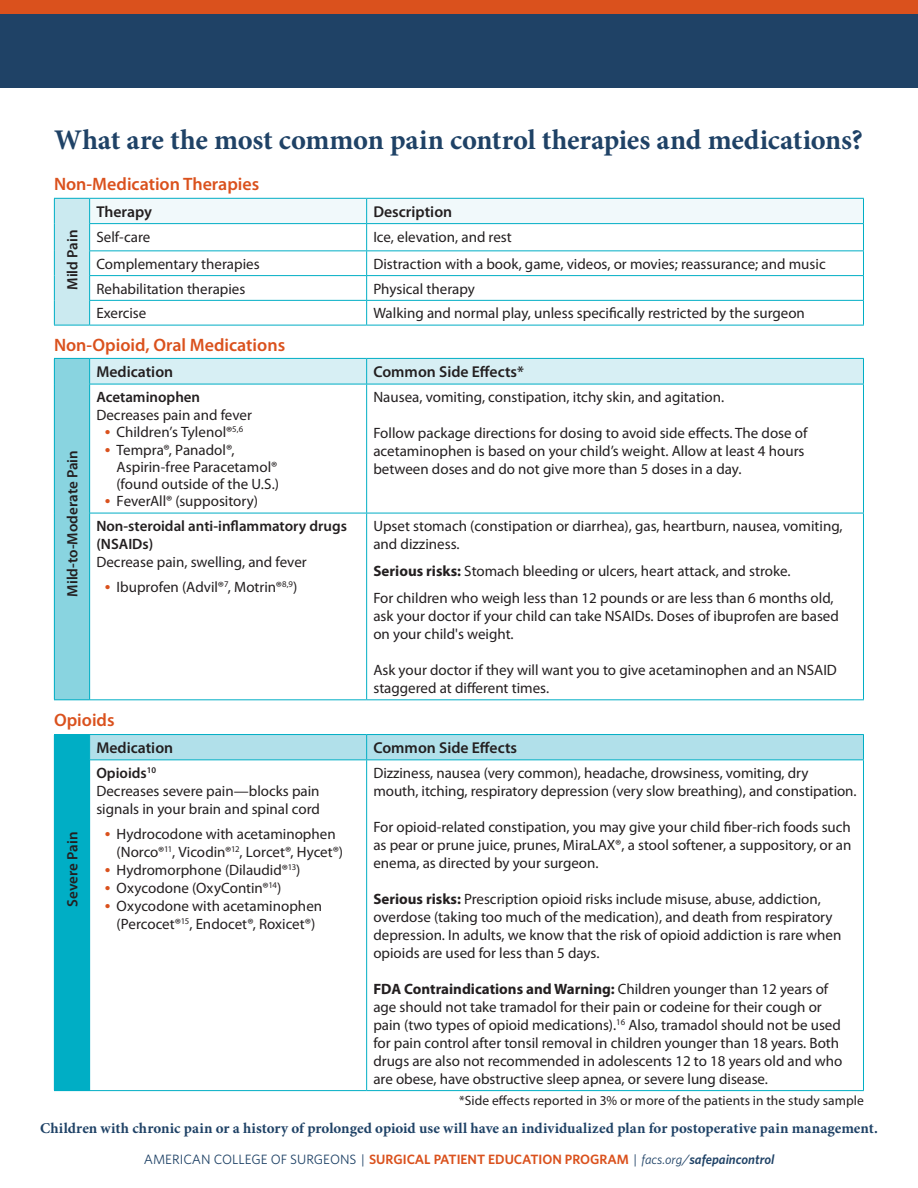
<style>
.page{position:relative;width:918px;height:1188px;background:#fff}
.page>*{position:absolute;margin:0;border:0;box-sizing:border-box;transform-origin:0 0}
.t1{font:700 28.5px "Minion Pro";letter-spacing:-.01em;color:#1f4266}
.t2{font:600 18px "Myriad Pro";color:#da511d}
.t3{font:600 15.75px "Myriad Pro";color:#231f20}
.t4{font:15px/18px "Myriad Pro";color:#231f20}
.t5{font:700 15px "Minion Pro";letter-spacing:.005em;color:#1f4266}
.t6{font:600 15px/18px "Myriad Pro";color:#231f20}
.t7{font:600 13.5px "Whitney";color:#da511d}
.t8{font:13.5px "Myriad Pro";letter-spacing:.005em;color:#231f20}
.s1{font-family:"Century Schoolbook";font-weight:700;color:#da511d}
.s2{font-weight:700}
.s3{font-weight:600}
.s4{font-weight:400;color:#1f4266}
.s5{font-weight:400;font-style:italic;color:#1f4266}
.s6{font-style:italic;color:#1f4266}
</style>
<div class="page">
<div style="left:0;top:0;width:918px;height:87px;background:#1f4266"></div>
<div style="left:0;top:0;width:918px;height:14px;background:#da511d"></div>
<div style="left:54px;top:198px;width:36px;height:127px;background:#cbeaf0"></div>
<hr style="left:54px;top:198px;width:36px;height:1px;background:#00aec5">
<svg style="left:54px;top:199px;width:1px;height:126px"></svg>
<svg style="left:89px;top:198px;width:775px;height:127px"></svg>
<hr style="left:54px;top:325px;width:36px;height:1px;background:#00aec5">
<hr style="left:90px;top:325px;width:277px;height:1px;background:#00aec5">
<hr style="left:367px;top:325px;width:497px;height:1px;background:#00aec5">
<div style="left:54px;top:358px;width:36px;height:342px;background:#89d4e0"></div>
<hr style="left:54px;top:358px;width:36px;height:1px;background:#00aec5">
<svg style="left:54px;top:359px;width:1px;height:25px"></svg>
<svg style="left:89px;top:358px;width:775px;height:26px;background:#caebf1"></svg>
<hr style="left:54px;top:384px;width:1px;height:129px;background:#00aec5">
<hr style="left:89px;top:384px;width:278px;height:1px;background:#00aec5">
<hr style="left:89px;top:384px;width:1px;height:129px;background:#00aec5">
<hr style="left:367px;top:384px;width:497px;height:1px;background:#00aec5">
<hr style="left:366px;top:384px;width:1px;height:129px;background:#00aec5">
<hr style="left:863px;top:384px;width:1px;height:129px;background:#00aec5">
<hr style="left:54px;top:513px;width:1px;height:186px;background:#00aec5">
<hr style="left:89px;top:513px;width:278px;height:1px;background:#00aec5">
<hr style="left:89px;top:513px;width:1px;height:186px;background:#00aec5">
<hr style="left:367px;top:513px;width:497px;height:1px;background:#00aec5">
<hr style="left:366px;top:513px;width:1px;height:186px;background:#00aec5">
<hr style="left:863px;top:513px;width:1px;height:186px;background:#00aec5">
<hr style="left:54px;top:699px;width:36px;height:1px;background:#00aec5">
<hr style="left:90px;top:699px;width:277px;height:1px;background:#00aec5">
<hr style="left:367px;top:699px;width:497px;height:1px;background:#00aec5">
<div style="left:54px;top:735px;width:36px;height:356px;background:#00aec5"></div>
<hr style="left:54px;top:734px;width:36px;height:1px;background:#00aec5">
<hr style="left:90px;top:734px;width:277px;height:1px;background:#00aec5">
<hr style="left:367px;top:734px;width:497px;height:1px;background:#00aec5">
<div style="left:90px;top:735px;width:774px;height:24px;background:#b1e0ea"></div>
<hr style="left:89px;top:759px;width:278px;height:1px;background:#00aec5">
<hr style="left:367px;top:759px;width:497px;height:1px;background:#00aec5">
<hr style="left:366px;top:760px;width:1px;height:330px;background:#00aec5">
<hr style="left:863px;top:760px;width:1px;height:330px;background:#00aec5">
<hr style="left:90px;top:1090px;width:277px;height:1px;background:#00aec5">
<hr style="left:367px;top:1090px;width:497px;height:1px;background:#00aec5">
<h1 class="t1" style="left:54px;top:120px;width:810px">What are the most common pain control therapies and medications?</h1>
<p class="t2" style="left:54px;top:172px;width:207px">Non-Medication Therapies</p>
<p class="t6" style="left:63px;top:290px;width:62px;rotate:-90deg">Mild Pain</p>
<p class="t3" style="left:96px;top:202px;width:57px">Therapy</p>
<p class="t3" style="left:373px;top:202px;width:80px">Description</p>
<p class="t4" style="left:96px;top:227px;width:56px">Self-care</p>
<p class="t4" style="left:373px;top:227px;width:140px">Ice, elevation, and rest</p>
<p class="t4" style="left:96px;top:255px;width:165px">Complementary therapies</p>
<p class="t4" style="left:373px;top:255px;width:454px">Distraction with a book, game, videos, or movies; reassurance; and music</p>
<p class="t4" style="left:96px;top:279px;width:151px">Rehabilitation therapies</p>
<p class="t4" style="left:373px;top:279px;width:103px">Physical therapy</p>
<p class="t4" style="left:96px;top:304px;width:52px">Exercise</p>
<p class="t4" style="left:373px;top:304px;width:433px">Walking and normal play, unless specifically restricted by the surgeon</p>
<p class="t2" style="left:54px;top:333px;width:233px">Non-Opioid, Oral Medications</p>
<p class="t6" style="left:63px;top:597px;width:148px;rotate:-90deg">Mild-to-Moderate Pain</p>
<p class="t3" style="left:96px;top:362px;width:78px">Medication</p>
<p class="t3" style="left:373px;top:362px;width:152px">Common Side Effects*</p>
<p class="t6" style="left:96px;top:388px;width:105px">Acetaminophen</p>
<p class="t4" style="left:96px;top:406px;width:157px">Decreases pain and fever</p>
<p class="t4" style="left:103px;top:423px;width:142px"><span class="s1">•</span> Children’s Tylenol®<sup>5,6</sup></p>
<p class="t4" style="left:117px;top:441px;width:164px;line-height:17.2px;text-indent:-14px"><span class="s1">•</span> Tempra®, Panadol®,<br>Aspirin-free Paracetamol® (found outside of the U.S.)</p>
<p class="t4" style="left:103px;top:492px;width:156px"><span class="s1">•</span> FeverAll® (suppository)</p>
<p class="t4" style="left:373px;top:388px;width:352px">Nausea, vomiting, constipation, itchy skin, and agitation.</p>
<p class="t4" style="left:373px;top:424px;width:436px">Follow package directions for dosing to avoid side effects. The dose of acetaminophen is based on your child’s weight. Allow at least 4 hours between doses and do not give more than 5 doses in a day.</p>
<p class="t6" style="left:96px;top:517px;width:252px">Non-steroidal anti-inflammatory drugs (NSAIDs)</p>
<p class="t4" style="left:96px;top:553px;width:212px">Decrease pain, swelling, and fever</p>
<p class="t4" style="left:103px;top:578px;width:196px"><span class="s1">•</span> Ibuprofen (Advil®<sup>7</sup>, Motrin®<sup>8,9</sup>)</p>
<p class="t4" style="left:373px;top:517px;width:471px">Upset stomach (constipation or diarrhea), gas, heartburn, nausea, vomiting, and dizziness.</p>
<p class="t4" style="left:373px;top:557px;width:462px;line-height:27px"><span class="s2">Serious risks:</span> Stomach bleeding or ulcers, heart attack, and stroke.<br>For children who weigh less than 12 pounds or are less than 6 months old,</p>
<p class="t4" style="left:373px;top:607px;width:467px">ask your doctor if your child can take NSAIDs. Doses of ibuprofen are based on your child's weight.</p>
<p class="t4" style="left:373px;top:661px;width:465px">Ask your doctor if they will want you to give acetaminophen and an NSAID staggered at different times.</p>
<p class="t2" style="left:54px;top:708px;width:62px">Opioids</p>
<p class="t6" style="left:63px;top:907px;width:76px;rotate:-90deg">Severe Pain</p>
<p class="t3" style="left:96px;top:738px;width:78px">Medication</p>
<p class="t3" style="left:373px;top:738px;width:145px">Common Side Effects</p>
<p class="t4" style="left:96px;top:764px;width:225px"><span class="s3">Opioids</span><sup>10<br></sup>Decreases severe pain—blocks pain signals in your brain and spinal cord</p>
<p class="t4" style="left:117px;top:824px;width:228px;text-indent:-14px"><span class="s1">•</span> Hydrocodone with acetaminophen (Norco®<sup>11</sup>, Vicodin®<sup>12</sup>, Lorcet®, Hycet®)</p>
<p class="t4" style="left:103px;top:860px;width:199px"><span class="s1">•</span> Hydromorphone (Dilaudid®<sup>13</sup>)</p>
<p class="t4" style="left:103px;top:878px;width:180px"><span class="s1">•</span> Oxycodone (OxyContin®<sup>14</sup>)</p>
<p class="t4" style="left:103px;top:896px;width:221px;text-align:center"><span class="s1">•</span> Oxycodone with acetaminophen (Percocet®<sup>15</sup>, Endocet®, Roxicet®)</p>
<p class="t4" style="left:373px;top:764px;width:485px">Dizziness, nausea (very common), headache, drowsiness, vomiting, dry mouth, itching, respiratory depression (very slow breathing), and constipation.</p>
<p class="t4" style="left:373px;top:818px;width:480px;text-align:justify">For opioid-related constipation, you may give your child fiber-rich foods such as pear or prune juice, prunes, MiraLAX®, a stool softener, a suppository, or an enema, as directed by your surgeon.</p>
<p class="t4" style="left:373px;top:890px;width:470px"><span class="s2">Serious risks:</span> Prescription opioid risks include misuse, abuse, addiction, overdose (taking too much of the medication), and death from respiratory depression. In adults, we know that the risk of opioid addiction is rare when opioids are used for less than 5 days.</p>
<p class="t4" style="left:373px;top:980px;width:470px"><span class="s2">FDA Contraindications and Warning:</span> Children younger than 12 years of age should not take tramadol for their pain or codeine for their cough or pain (two types of opioid medications).<sup>16</sup> Also, tramadol should not be used for pain control after tonsil removal in children younger than 18 years. Both drugs are also not recommended in adolescents 12 to 18 years old and who are obese, have obstructive sleep apnea, or severe lung disease.</p>
<p class="t8" style="left:459px;top:1092px;width:406px">*Side effects reported in 3% or more of the patients in the study sample</p>
<p class="t5" style="left:40px;top:1117px;width:839px">Children with chronic pain or a history of prolonged opioid use will have an individualized plan for postoperative pain management.</p>
<p class="t7" style="left:144px;top:1150px;width:632px"><span class="s4">AMERICAN COLLEGE OF SURGEONS |</span> SURGICAL PATIENT EDUCATION PROGRAM <span class="s4">|</span> <span class="s5">facs.org/</span><span class="s6">safepaincontrol</span></p>
</div>
